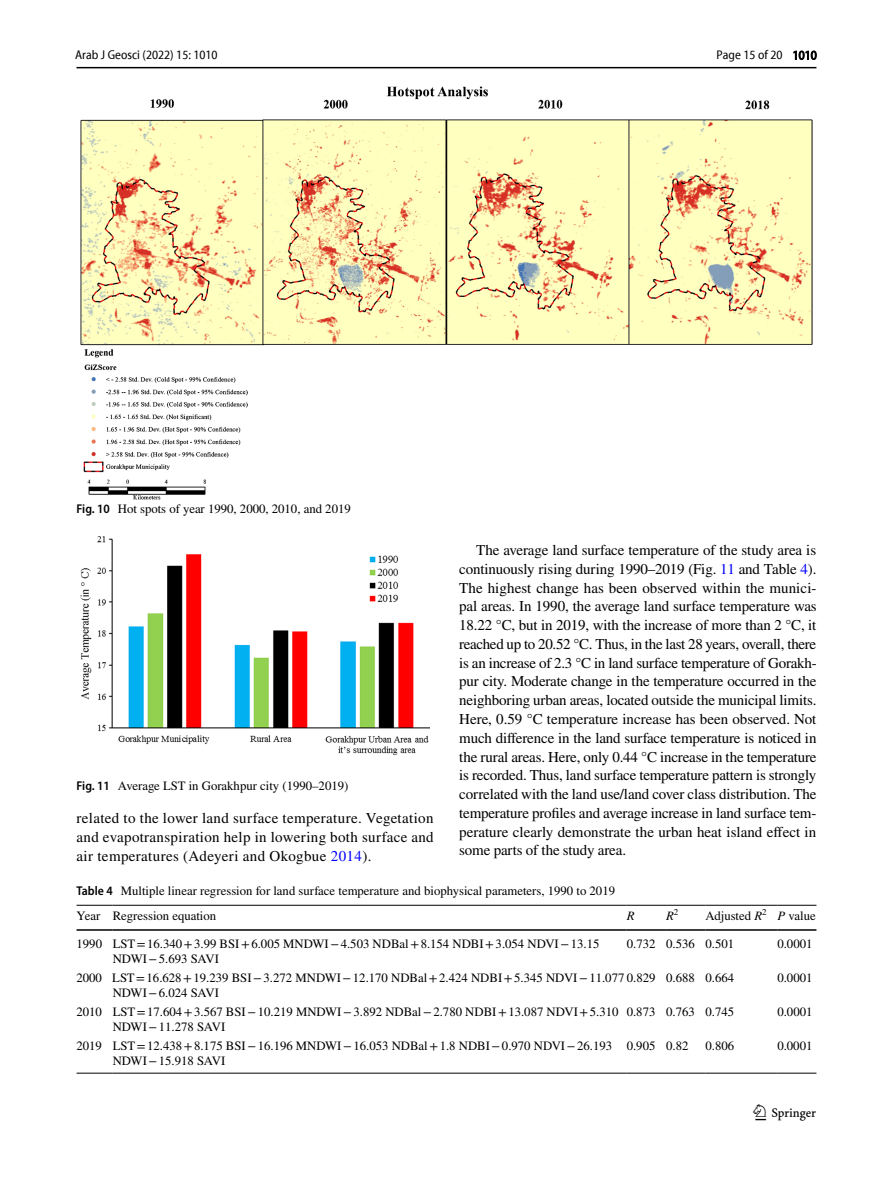
<style>
.page{position:relative;width:893px;height:1187px;background:#fff}
.page>*{position:absolute;margin:0;border:0;box-sizing:border-box;transform-origin:0 0}
.t1{font:22.5px "Springnew Regular 3";color:#000}
.t2{font:15px/18.8px "STIX";letter-spacing:.005em;color:#000;text-align:justify}
.t3{font:12.75px/15px "STIX";color:#000}
.t4{font:semi-condensed 12.75px "Myriad Pro Unic";color:#000}
.t5{font:italic 12.75px "STIX";color:#000}
.s1{font-family:"Myriad Pro";font-weight:600;font-stretch:semi-condensed}
.s2{color:#00f}
.s3{font-style:italic}
</style>
<div class="page">
<hr style="left:77px;top:67px;width:739px;height:1px;background:#000">
<img style="left:81px;top:87px;width:731px;height:412px">
<img style="left:81px;top:537px;width:348px;height:217px">
<hr style="left:77px;top:904px;width:36px;height:1px;background:#000">
<hr style="left:77px;top:929px;width:36px;height:1px;background:#000">
<hr style="left:113px;top:904px;width:514px;height:1px;background:#000">
<hr style="left:113px;top:929px;width:514px;height:1px;background:#000">
<hr style="left:627px;top:904px;width:39px;height:1px;background:#000">
<hr style="left:627px;top:929px;width:39px;height:1px;background:#000">
<hr style="left:666px;top:904px;width:39px;height:1px;background:#000">
<hr style="left:666px;top:929px;width:39px;height:1px;background:#000">
<hr style="left:705px;top:904px;width:72px;height:1px;background:#000">
<hr style="left:705px;top:929px;width:72px;height:1px;background:#000">
<hr style="left:777px;top:904px;width:39px;height:1px;background:#000">
<hr style="left:777px;top:929px;width:39px;height:1px;background:#000">
<hr style="left:77px;top:1072px;width:36px;height:1px;background:#000">
<hr style="left:113px;top:1072px;width:514px;height:1px;background:#000">
<hr style="left:627px;top:1072px;width:39px;height:1px;background:#000">
<hr style="left:666px;top:1072px;width:39px;height:1px;background:#000">
<hr style="left:705px;top:1072px;width:72px;height:1px;background:#000">
<hr style="left:777px;top:1072px;width:39px;height:1px;background:#000">
<p class="t4" style="left:75px;top:50px;width:144px">Arab J Geosci (2022) 15: 1010</p>
<p class="t4" style="left:717px;top:50px;width:102px">Page 15 of 20 1010</p>
<p class="t3" style="left:77px;top:502px;width:276px"><span class="s1">Fig. 10</span> Hot spots of year 1990, 2000, 2010, and 2019</p>
<p class="t3" style="left:77px;top:778px;width:273px"><span class="s1">Fig. 11</span> Average LST in Gorakhpur city (1990–2019)</p>
<p class="t2" style="left:77px;top:809px;width:359px">related to the lower land surface temperature. Vegetation and evapotranspiration help in lowering both surface and air temperatures (Adeyeri and Okogbue <span class="s2">2014</span>).</p>
<p class="t2" style="left:459px;top:541px;width:359px;text-indent:17px">The average land surface temperature of the study area is continuously rising during 1990–2019 (Fig. <span class="s2">11</span> and Table <span class="s2">4</span>).<br>The highest change has been observed within the munici&shy;pal areas. In 1990, the average land surface temperature was 18.22 °C, but in 2019, with the increase of more than 2 °C, it reached up to 20.52 °C. Thus, in the last 28 years, overall, there is an increase of 2.3 °C in land surface temperature of Gorakh&shy;pur city. Moderate change in the temperature occurred in the neighboring urban areas, located outside the municipal limits.<br>Here, 0.59 °C temperature increase has been observed. Not much difference in the land surface temperature is noticed in the rural areas. Here, only 0.44 °C increase in the temperature is recorded. Thus, land surface temperature pattern is strongly correlated with the land use/land cover class distribution. The temperature profiles and average increase in land surface tem&shy;perature clearly demonstrate the urban heat island effect in some parts of the study area.</p>
<p class="t3" style="left:77px;top:878px;width:540px;line-height:25.5px"><span class="s1">Table 4</span> Multiple linear regression for land surface temperature and biophysical parameters, 1990 to 2019<br>Year Regression equation</p>
<p class="t5" style="left:627px;top:907px;width:9px">R</p>
<p class="t5" style="left:666px;top:907px;width:14px">R<sup>2</sup></p>
<p class="t3" style="left:705px;top:909px;width:112px">Adjusted <span class="s3">R</span><sup>2</sup> <span class="s3">P</span> value</p>
<p class="t3" style="left:113px;top:937px;width:488px;text-indent:-36px">1990 LST=16.340+3.99 BSI+6.005 MNDWI−4.503 NDBal+8.154 NDBI+3.054 NDVI−13.15<br>NDWI−5.693 SAVI</p>
<p class="t3" style="left:627px;top:937px;width:109px">0.732 0.536 0.501</p>
<p class="t3" style="left:777px;top:937px;width:37px">0.0001</p>
<p class="t3" style="left:113px;top:971px;width:623px;text-indent:-36px">2000 LST=16.628+19.239 BSI−3.272 MNDWI−12.170 NDBal+2.424 NDBI+5.345 NDVI−11.077 0.829 0.688 0.664<br>NDWI−6.024 SAVI</p>
<p class="t3" style="left:777px;top:971px;width:37px">0.0001</p>
<p class="t3" style="left:113px;top:1004px;width:507px;text-indent:-36px">2010 LST=17.604+3.567 BSI−10.219 MNDWI−3.892 NDBal−2.780 NDBI+13.087 NDVI+5.310<br>NDWI−11.278 SAVI</p>
<p class="t3" style="left:627px;top:1004px;width:109px">0.873 0.763 0.745</p>
<p class="t3" style="left:777px;top:1004px;width:37px">0.0001</p>
<p class="t3" style="left:113px;top:1038px;width:501px;text-indent:-36px">2019 LST=12.438+8.175 BSI−16.196 MNDWI−16.053 NDBal+1.8 NDBI−0.970 NDVI−26.193<br>NDWI−15.918 SAVI</p>
<p class="t3" style="left:627px;top:1038px;width:63px">0.905 0.82</p>
<p class="t3" style="left:705px;top:1038px;width:30px">0.806</p>
<p class="t3" style="left:777px;top:1038px;width:37px">0.0001</p>
<h1 class="t1" style="left:755px;top:1104px;width:62px">1 3</h1>
</div>
